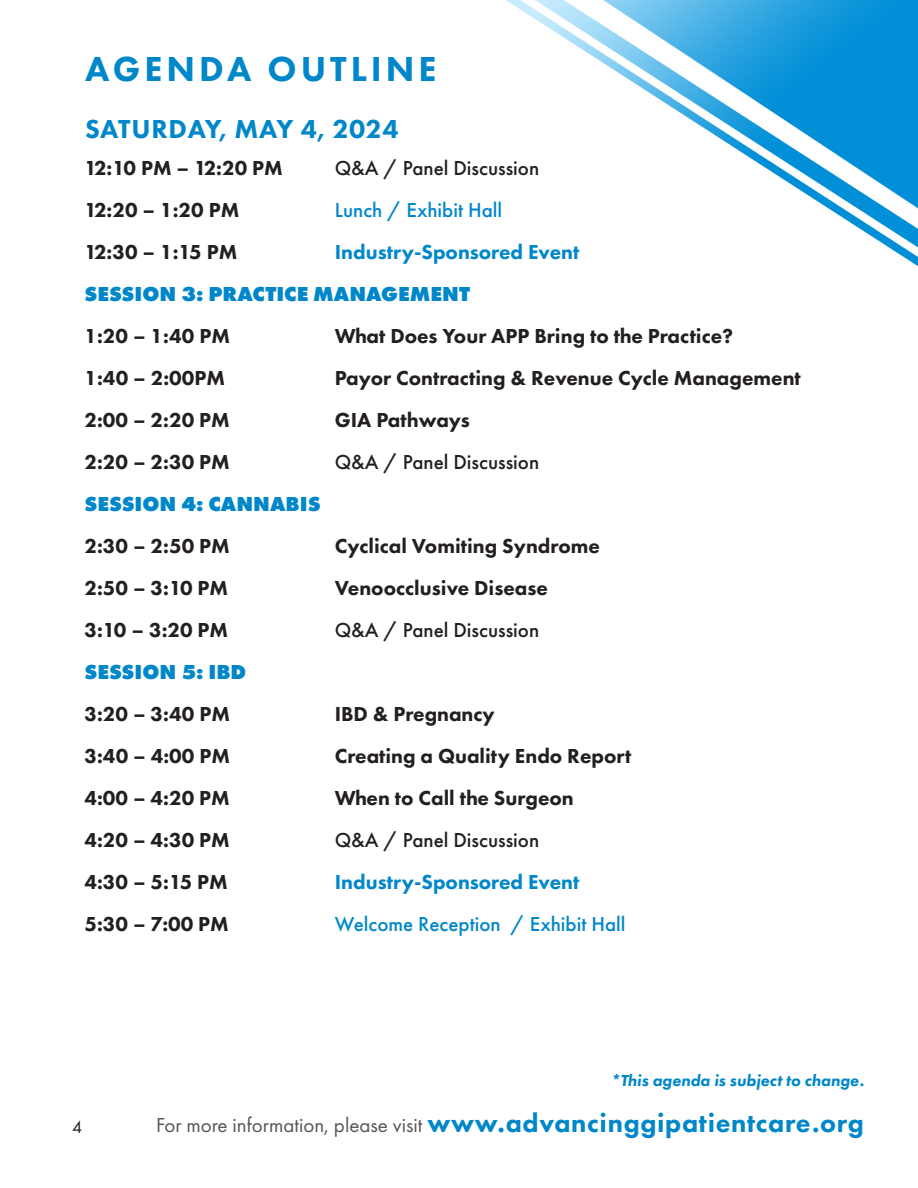
<style>
.page{position:relative;width:918px;height:1188px;background:#fff}
.page>*{position:absolute;margin:0;border:0;box-sizing:border-box;transform-origin:0 0}
.GALA{font:800 36px "Futura PT";letter-spacing:.11em;color:#0087ca}
.GALA-2{font:800 27px "Futura PT";letter-spacing:.02em;color:#0087ca}
.t1{font:800 21px "Futura PT";color:#231f20}
.t2{font:500 21px "Futura PT";color:#231f20}
.t3{font:21px "Futura PT";color:#565556}
.t4{font:800 21px "Futura PT";color:#0087ca}
.t5{font:800 21px "Futura PT";color:#0087ca}
.t6{font:500 21px "Futura PT";color:#0087ca}
.t7{font:800 21px "Futura PT";letter-spacing:-.035em;color:#231f20}
.t8{font:18px "Futura PT";color:#231f20}
.t9{font:italic 800 16.5px "Futura PT";color:#0087ca}
.s1{font-weight:800;font-size:27px;color:#0087ca}
</style>
<div class="page">
<img style="left:506px;top:0;width:412px;height:267px">
<p class="GALA" style="left:85px;top:47px;width:353px">AGENDA OUTLINE</p>
<p class="GALA-2" style="left:85px;top:113px;width:315px">SATURDAY, MAY 4, 2024</p>
<p class="t7" style="left:84px;top:155px;width:200px">12:10 PM – 12:20 PM</p>
<p class="t2" style="left:335px;top:156px;width:206px">Q&amp;A / Panel Discussion</p>
<p class="t1" style="left:84px;top:197px;width:156px">12:20 – 1:20 PM</p>
<p class="t6" style="left:335px;top:198px;width:169px">Lunch / Exhibit Hall</p>
<p class="t1" style="left:84px;top:239px;width:154px">12:30 – 1:15 PM</p>
<p class="t5" style="left:335px;top:239px;width:246px">Industry-Sponsored Event</p>
<p class="t4" style="left:84px;top:281px;width:387px">SESSION 3: PRACTICE MANAGEMENT</p>
<p class="t1" style="left:84px;top:323px;width:147px">1:20 – 1:40 PM</p>
<p class="t1" style="left:335px;top:323px;width:400px">What Does Your APP Bring to the Practice?</p>
<p class="t1" style="left:84px;top:365px;width:142px">1:40 – 2:00PM</p>
<p class="t1" style="left:335px;top:365px;width:468px">Payor Contracting &amp; Revenue Cycle Management</p>
<p class="t1" style="left:84px;top:407px;width:147px">2:00 – 2:20 PM</p>
<p class="t1" style="left:335px;top:407px;width:137px">GIA Pathways</p>
<p class="t1" style="left:84px;top:449px;width:147px">2:20 – 2:30 PM</p>
<p class="t2" style="left:335px;top:450px;width:206px">Q&amp;A / Panel Discussion</p>
<p class="t4" style="left:84px;top:491px;width:238px">SESSION 4: CANNABIS</p>
<p class="t1" style="left:84px;top:533px;width:147px">2:30 – 2:50 PM</p>
<p class="t1" style="left:335px;top:533px;width:267px">Cyclical Vomiting Syndrome</p>
<p class="t1" style="left:84px;top:575px;width:145px">2:50 – 3:10 PM</p>
<p class="t1" style="left:335px;top:575px;width:215px">Venoocclusive Disease</p>
<p class="t1" style="left:84px;top:617px;width:145px">3:10 – 3:20 PM</p>
<p class="t2" style="left:335px;top:618px;width:206px">Q&amp;A / Panel Discussion</p>
<p class="t4" style="left:84px;top:659px;width:163px">SESSION 5: IBD</p>
<p class="t1" style="left:84px;top:701px;width:147px">3:20 – 3:40 PM</p>
<p class="t1" style="left:335px;top:701px;width:162px">IBD &amp; Pregnancy</p>
<p class="t1" style="left:84px;top:743px;width:147px">3:40 – 4:00 PM</p>
<p class="t1" style="left:335px;top:743px;width:298px">Creating a Quality Endo Report</p>
<p class="t1" style="left:84px;top:785px;width:147px">4:00 – 4:20 PM</p>
<p class="t1" style="left:335px;top:785px;width:241px">When to Call the Surgeon</p>
<p class="t1" style="left:84px;top:827px;width:147px">4:20 – 4:30 PM</p>
<p class="t2" style="left:335px;top:828px;width:206px">Q&amp;A / Panel Discussion</p>
<p class="t1" style="left:84px;top:869px;width:145px">4:30 – 5:15 PM</p>
<p class="t5" style="left:335px;top:869px;width:246px">Industry-Sponsored Event</p>
<p class="t1" style="left:84px;top:911px;width:146px">5:30 – 7:00 PM</p>
<p class="t6" style="left:335px;top:912px;width:292px">Welcome Reception / Exhibit Hall</p>
<p class="t8" style="left:72px;top:1116px;width:12px">4</p>
<p class="t9" style="left:611px;top:1070px;width:255px">*This agenda is subject to change.</p>
<p class="t3" style="left:156px;top:1112px;width:709px">For more information, please visit <span class="s1">www.advancinggipatientcare.org</span></p>
</div>
